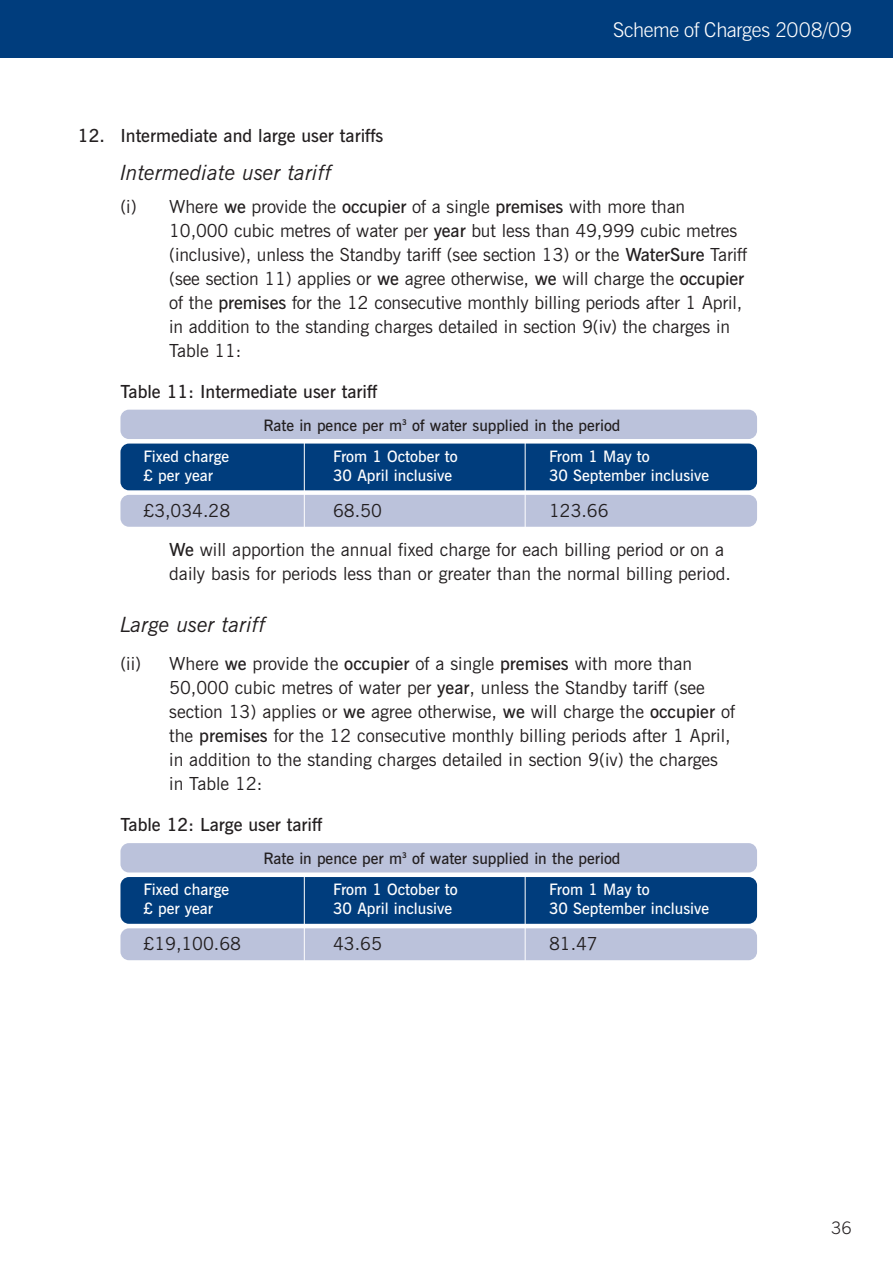
<style>
.page{position:relative;width:893px;height:1263px;background:#fff}
.page>*{position:absolute;margin:0;border:0;box-sizing:border-box;transform-origin:0 0}
.t1{font:italic 21px "News Gothic BT";color:#231f20}
.t2{font:300 20.25px "News Gothic BT";letter-spacing:-.005em;color:#fff}
.t3{font:18px/24px "News Gothic BT";color:#231f20}
.t4{font:600 18px "News Gothic BT";color:#231f20}
.t5{font:300 17.25px "News Gothic BT";color:#231f20}
.t6{font:600 15.75px "News Gothic BT";color:#fff}
.t7{font:600 15.75px "News Gothic BT";color:#231f20}
.s1{font-weight:600}
</style>
<div class="page">
<div style="left:0;top:0;width:892px;height:57px;background:#003d7d"></div>
<div style="left:120px;top:495px;width:637px;height:32px;background:#bbc2db;border-radius:9px"></div>
<div style="left:120px;top:444px;width:637px;height:46px;background:#003d7d;border-radius:9px"></div>
<div style="left:120px;top:410px;width:637px;height:29px;background:#bbc2db;border-radius:9px"></div>
<hr style="left:304px;top:441px;width:1px;height:86px;background:#fff">
<hr style="left:525px;top:442px;width:1px;height:87px;background:#fff">
<div style="left:120px;top:928px;width:637px;height:32px;background:#bbc2db;border-radius:9px"></div>
<div style="left:120px;top:877px;width:637px;height:47px;background:#003d7d;border-radius:9px"></div>
<div style="left:120px;top:843px;width:637px;height:30px;background:#bbc2db;border-radius:9px"></div>
<hr style="left:304px;top:875px;width:1px;height:86px;background:#fff">
<hr style="left:525px;top:875px;width:1px;height:88px;background:#fff">
<p class="t2" style="left:613px;top:23px;width:241px">Scheme of Charges 2008/09</p>
<p class="t4" style="left:78px;top:129px;width:307px">12. Intermediate and large user tariffs</p>
<p class="t1" style="left:120px;top:165px;width:213px">Intermediate user tariff</p>
<p class="t3" style="left:169px;top:197px;width:579px;text-indent:-49px">(i) Where <span class="s1">we</span> provide the <span class="s1">occupier</span> of a single <span class="s1">premises</span> with more than 10,000 cubic metres of water per <span class="s1">year</span> but less than 49,999 cubic metres (inclusive), unless the Standby tariff (see section 13) or the <span class="s1">WaterSure</span> Tariff (see section 11) applies or <span class="s1">we</span> agree otherwise, <span class="s1">we</span> will charge the <span class="s1">occupier </span>of the <span class="s1">premises</span> for the 12 consecutive monthly billing periods after 1 April, in addition to the standing charges detailed in section 9(iv) the charges in Table 11:</p>
<p class="t4" style="left:120px;top:385px;width:258px">Table 11: Intermediate user tariff</p>
<p class="t7" style="left:263px;top:419px;width:358px">Rate in pence per m<sup>3</sup> of water supplied in the period</p>
<p class="t6" style="left:143px;top:451px;width:87px">Fixed charge</p>
<p class="t6" style="left:333px;top:451px;width:126px">From 1 October to</p>
<p class="t6" style="left:549px;top:451px;width:102px">From 1 May to</p>
<p class="t6" style="left:143px;top:469px;width:71px">£ per year</p>
<p class="t6" style="left:333px;top:469px;width:121px">30 April inclusive</p>
<p class="t6" style="left:549px;top:469px;width:162px">30 September inclusive</p>
<p class="t3" style="left:143px;top:500px;width:88px">£3,034.28</p>
<p class="t3" style="left:333px;top:500px;width:50px">68.50</p>
<p class="t3" style="left:169px;top:493px;width:556px;line-height:38.8px;text-indent:380px">123.66<br><span class="s1">We</span> will apportion the annual fixed charge for each billing period or on a</p>
<p class="t3" style="left:169px;top:563px;width:563px">daily basis for periods less than or greater than the normal billing period.</p>
<p class="t1" style="left:120px;top:617px;width:147px">Large user tariff</p>
<p class="t3" style="left:169px;top:654px;width:567px;text-indent:-49px">(ii) Where <span class="s1">we</span> provide the <span class="s1">occupier</span> of a single <span class="s1">premises</span> with more than 50,000 cubic metres of water per <span class="s1">year</span>, unless the Standby tariff (see section 13) applies or <span class="s1">we</span> agree otherwise, <span class="s1">we</span> will charge the <span class="s1">occupier</span> of the <span class="s1">premises</span> for the 12 consecutive monthly billing periods after 1 April, in addition to the standing charges detailed in section 9(iv) the charges in Table 12:</p>
<p class="t4" style="left:120px;top:818px;width:203px">Table 12: Large user tariff</p>
<p class="t7" style="left:263px;top:852px;width:358px">Rate in pence per m<sup>3</sup> of water supplied in the period</p>
<p class="t6" style="left:143px;top:884px;width:87px">Fixed charge</p>
<p class="t6" style="left:333px;top:884px;width:126px">From 1 October to</p>
<p class="t6" style="left:549px;top:884px;width:102px">From 1 May to</p>
<p class="t6" style="left:143px;top:903px;width:71px">£ per year</p>
<p class="t6" style="left:333px;top:903px;width:121px">30 April inclusive</p>
<p class="t6" style="left:549px;top:903px;width:162px">30 September inclusive</p>
<p class="t3" style="left:143px;top:934px;width:99px">£19,100.68</p>
<p class="t3" style="left:333px;top:934px;width:50px">43.65</p>
<p class="t3" style="left:549px;top:934px;width:50px">81.47</p>
<p class="t5" style="left:831px;top:1222px;width:22px">36</p>
</div>
